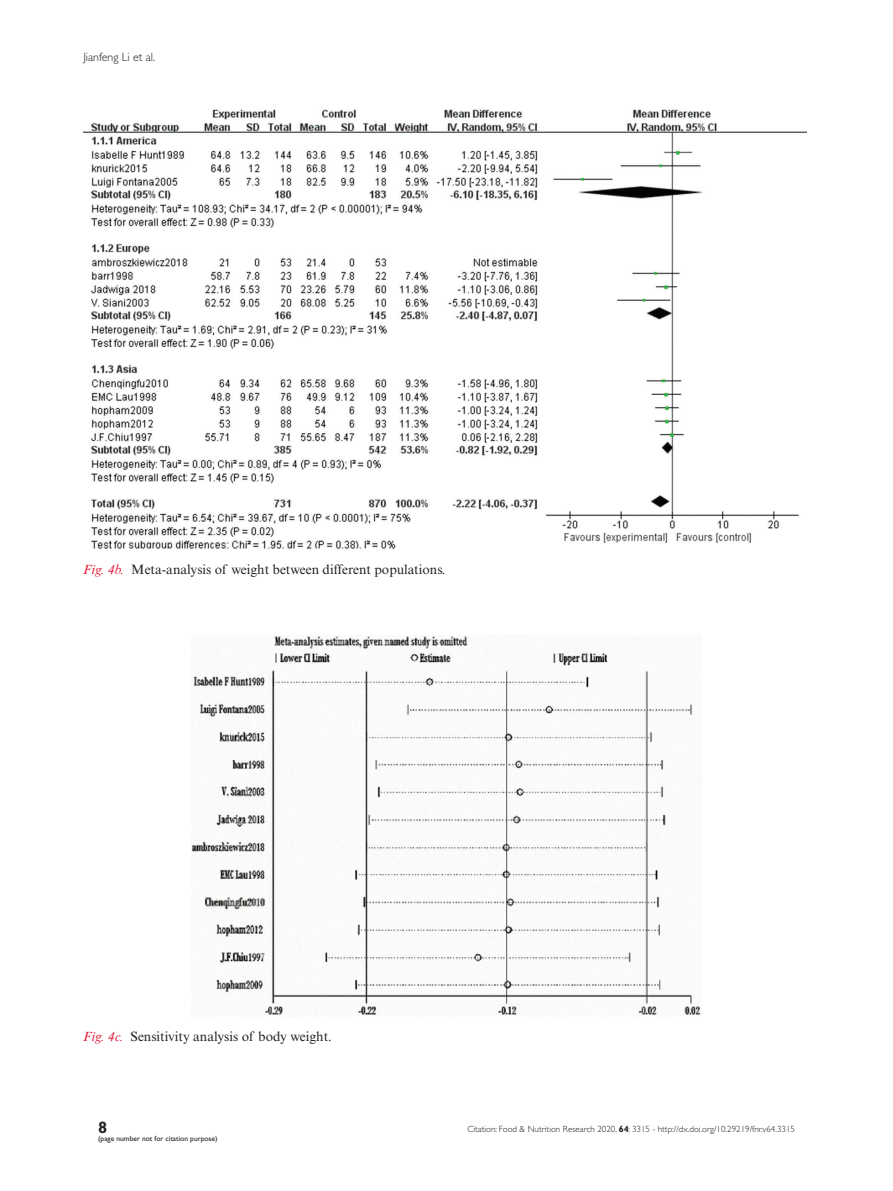
<style>
.page{position:relative;width:893px;height:1191px;background:#fff}
.page>*{position:absolute;margin:0;border:0;box-sizing:border-box;transform-origin:0 0}
.t1{font:700 16.5px "Gill Sans Std";color:#231f20}
.FC{font:13.5px "Times New Roman MT Std";color:#231f20}
.t2{font:300 12px "Gill Sans Std";color:#231f20}
.t3{font:300 9px "Gill Sans Std";color:#231f20}
.t4{font:7.5px "Gill Sans Std";color:#231f20}
.s1{font-style:italic;color:#e51836}
.s2{font-weight:700}
</style>
<div class="page">
<img style="left:83px;top:109px;width:723px;height:440px">
<img style="left:191px;top:635px;width:511px;height:381px">
<p class="t2" style="left:83px;top:50px;width:73px">Jianfeng Li et al.</p>
<p class="FC" style="left:83px;top:561px;width:363px"><span class="s1">Fig. 4b.</span> Meta-analysis of weight between different populations.</p>
<p class="FC" style="left:83px;top:1028px;width:250px"><span class="s1">Fig. 4c.</span> Sensitivity analysis of body weight.</p>
<p class="t1" style="left:98px;top:1117px;width:11px">8</p>
<p class="t3" style="left:467px;top:1124px;width:329px">Citation: Food &amp; Nutrition Research 2020, <span class="s2">64</span>: 3315 - http://dx.doi.org/10.29219/fnr.v64.3315</p>
<p class="t4" style="left:98px;top:1133px;width:121px">(page number not for citation purpose)</p>
</div>
